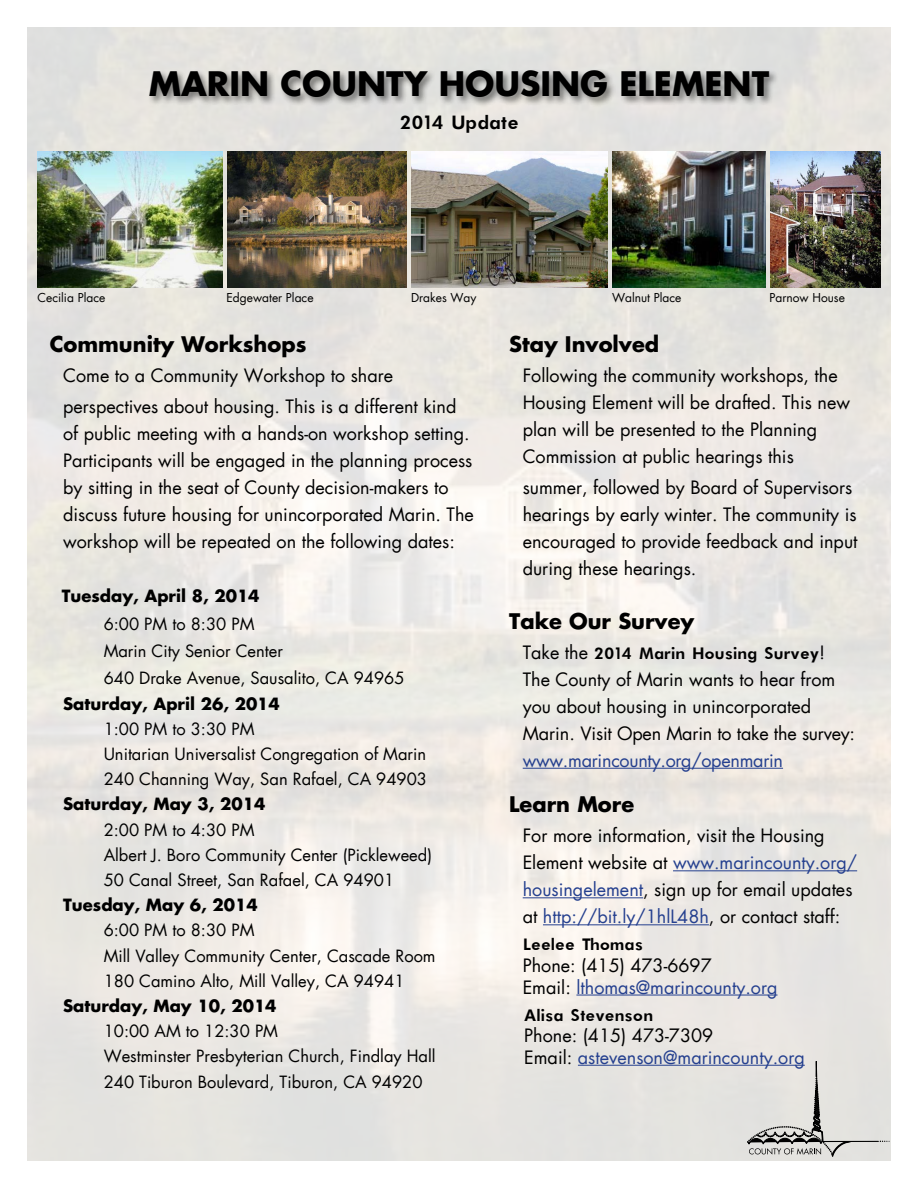
<style>
.page{position:relative;width:918px;height:1188px;background:#fff}
.page>*{position:absolute;margin:0;border:0;box-sizing:border-box;transform-origin:0 0}
.t1{font:700 33px "Futura";color:#000}
.t2{font:700 21px "Futura";color:#000}
.t3{font:700 21px "Futura Book";color:#000}
.t4{font:18px/27px "Futura";color:#000}
.t5{font:18px/21.6px "Futura";color:#25408f}
.t6{font:700 18px "Futura Book";color:#000}
.t7{font:16.5px/25.2px "Futura";color:#000}
.t8{font:700 16.5px "Futura";color:#000}
.t9{font:12px "Futura";color:#000}
.s1{font-family:"Futura";font-weight:400}
.s2{color:#25408f}
.s3{color:#000}
</style>
<div class="page">
<img style="left:27px;top:27px;width:864px;height:1134px">
<div style="left:148px;top:68px;width:631px;height:39px;background:#000;opacity:.49"></div>
<hr style="left:823px;top:1141px;width:55px;height:1px;background:#000">
<svg style="left:747px;top:1061px;width:104px;height:95px;background:#cecdc9"></svg>
<hr style="left:523px;top:768px;width:260px;height:1px;background:#25408f">
<hr style="left:673px;top:870px;width:184px;height:1px;background:#25408f">
<hr style="left:523px;top:897px;width:120px;height:1px;background:#25408f">
<hr style="left:543px;top:924px;width:166px;height:1px;background:#25408f">
<hr style="left:576px;top:995px;width:202px;height:1px;background:#25408f">
<hr style="left:578px;top:1065px;width:227px;height:1px;background:#25408f">
<img style="left:227px;top:152px;width:180px;height:136px">
<img style="left:412px;top:152px;width:196px;height:136px">
<img style="left:612px;top:152px;width:154px;height:136px">
<img style="left:38px;top:152px;width:184px;height:136px">
<img style="left:771px;top:152px;width:109px;height:136px">
<h1 class="t1" style="left:149px;top:62px;width:622px">MARIN COUNTY HOUSING ELEMENT</h1>
<p class="t3" style="left:399px;top:111px;width:121px">2014 Update</p>
<p class="t9" style="left:38px;top:290px;width:69px">Cecilia Place</p>
<p class="t9" style="left:227px;top:290px;width:89px">Edgewater Place</p>
<p class="t9" style="left:411px;top:290px;width:67px">Drakes Way</p>
<p class="t9" style="left:612px;top:290px;width:71px">Walnut Place</p>
<p class="t9" style="left:770px;top:290px;width:77px">Parnow House</p>
<p class="t2" style="left:50px;top:330px;width:258px">Community Workshops</p>
<p class="t4" style="left:63px;top:361px;width:395px;line-height:30.3px">Come to a Community Workshop to share perspectives about housing. This is a different kind</p>
<p class="t4" style="left:63px;top:420px;width:412px">of public meeting with a hands-on workshop setting.<br>Participants will be engaged in the planning process by sitting in the seat of County decision-makers to discuss future housing for unincorporated Marin. The workshop will be repeated on the following dates:</p>
<p class="t8" style="left:62px;top:585px;width:199px">Tuesday, April 8, 2014</p>
<p class="t7" style="left:104px;top:610px;width:302px;line-height:27.3px">6:00 PM to 8:30 PM<br>Marin City Senior Center<br>640 Drake Avenue, Sausalito, CA 94965</p>
<p class="t8" style="left:63px;top:692px;width:218px">Saturday, April 26, 2014</p>
<p class="t7" style="left:104px;top:716px;width:325px">1:00 PM to 3:30 PM<br>Unitarian Universalist Congregation of Marin<br>240 Channing Way, San Rafael, CA 94903</p>
<p class="t8" style="left:63px;top:793px;width:204px">Saturday, May 3, 2014</p>
<p class="t7" style="left:104px;top:817px;width:330px">2:00 PM to 4:30 PM<br>Albert J. Boro Community Center (Pickleweed)<br>50 Canal Street, San Rafael, CA 94901</p>
<p class="t8" style="left:63px;top:894px;width:196px">Tuesday, May 6, 2014</p>
<p class="t7" style="left:104px;top:918px;width:333px">6:00 PM to 8:30 PM<br>Mill Valley Community Center, Cascade Room<br>180 Camino Alto, Mill Valley, CA 94941</p>
<p class="t8" style="left:63px;top:995px;width:215px">Saturday, May 10, 2014</p>
<p class="t7" style="left:104px;top:1019px;width:333px">10:00 AM to 12:30 PM<br>Westminster Presbyterian Church, Findlay Hall<br>240 Tiburon Boulevard, Tiburon, CA 94920</p>
<p class="t2" style="left:509px;top:330px;width:151px">Stay Involved</p>
<p class="t4" style="left:523px;top:362px;width:329px">Following the community workshops, the Housing Element will be drafted. This new plan will be presented to the Planning Commission at public hearings this</p>
<p class="t4" style="left:523px;top:474px;width:336px">summer, followed by Board of Supervisors hearings by early winter. The community is encouraged to provide feedback and input during these hearings.</p>
<p class="t2" style="left:509px;top:607px;width:187px">Take Our Survey</p>
<p class="t6" style="left:523px;top:643px;width:304px"><span class="s1">Take the</span> 2014 Marin Housing Survey<span class="s1">!</span></p>
<p class="t4" style="left:523px;top:666px;width:334px">The County of Marin wants to hear from you about housing in unincorporated<br>Marin. Visit Open Marin to take the survey:</p>
<p class="t5" style="left:523px;top:750px;width:262px">www.marincounty.org/openmarin</p>
<p class="t2" style="left:509px;top:790px;width:126px">Learn More</p>
<p class="t4" style="left:523px;top:823px;width:336px">For more information, visit the Housing Element website at <span class="s2">www.marincounty.org/ housingelement</span>, sign up for email updates at <span class="s2">http://bit.ly/1hlL48h</span>, or contact staff:</p>
<p class="t6" style="left:523px;top:935px;width:122px">Leelee Thomas</p>
<p class="t4" style="left:523px;top:955px;width:256px;line-height:21.6px">Phone: (415) 473-6697<br>Email: <span class="s2">lthomas@marincounty.org</span></p>
<p class="t6" style="left:524px;top:1005px;width:131px">Alisa Stevenson</p>
<p class="t5" style="left:524px;top:1025px;width:282px"><span class="s3">Phone: (415) 473-7309<br>Email:</span> astevenson@marincounty.org</p>
</div>
